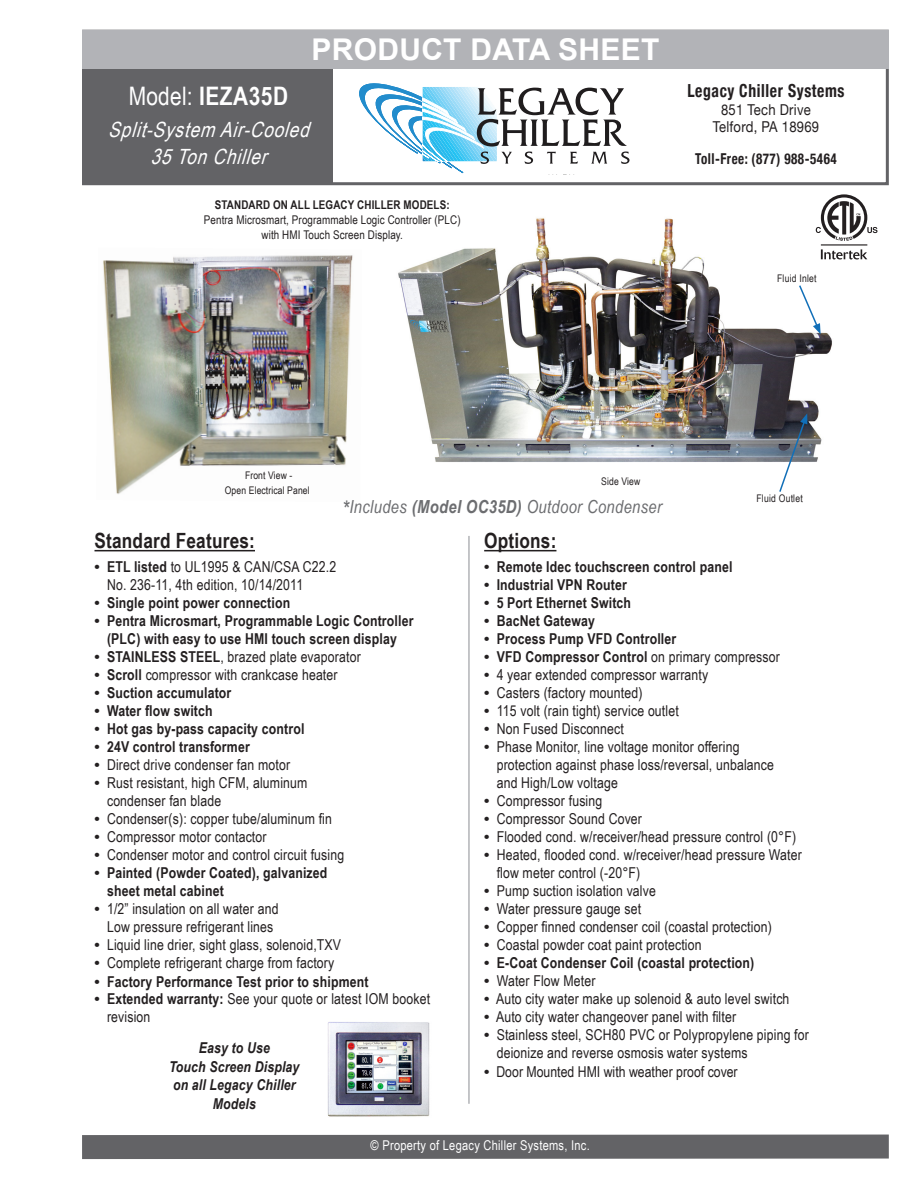
<style>
.page{position:relative;width:918px;height:1188px;background:#fff}
.page>*{position:absolute;margin:0;border:0;box-sizing:border-box;transform-origin:0 0}
.t1{font:700 30px "Arial";letter-spacing:.01em;color:#fff}
.t2{font:700 25.5px "Arial Narrow";letter-spacing:.02em;color:#fff}
.t3{font:italic 21px/27px "Arial Narrow";color:#fff;text-align:center}
.t4{font:700 21px "Arial Narrow";letter-spacing:.01em;color:#231f20}
.t5{font:italic 18px "Arial Narrow";letter-spacing:.02em;color:#6c6d70}
.t6{font:700 condensed 18px "Helvetica Neue";letter-spacing:.04em;color:#231f20;scale:.87 1}
.t7{font:15px/18px "Arial Narrow";letter-spacing:.01em;color:#231f20}
.t8{font:700 15px/18px "Arial Narrow";letter-spacing:.01em;color:#231f20;text-align:center}
.t9{font:italic 700 15px/18.8px "Arial Narrow";letter-spacing:.01em;color:#231f20;text-align:center}
.t10{font:15px "Helvetica Neue";letter-spacing:.02em;color:#231f20;scale:.87 1}
.t11{font:700 condensed 15px "Helvetica Neue";letter-spacing:.04em;color:#231f20;scale:.87 1}
.t12{font:13.5px "Arial Narrow";letter-spacing:.02em;color:#fff}
.t13{font:12px/15px "Arial Narrow";letter-spacing:.01em;color:#231f20;text-align:center}
.t14{font:10.5px/15px "Arial Narrow";letter-spacing:.01em;color:#231f20;text-align:center}
.s1{font-weight:400}
.s2{font-weight:700}
.s3{font-size:22.5px}
.s4{font-family:"Arial";font-weight:700}
.s5{font-family:"Arial"}
</style>
<div class="page">
<img style="left:398px;top:218px;width:444px;height:244px">
<img style="left:103px;top:255px;width:250px;height:239px">
<svg style="left:798px;top:284px;width:23px;height:50px"></svg>
<hr style="left:468px;top:536px;width:2px;height:568px;background:#b2b3b7">
<svg style="left:82px;top:1134px;width:807px;height:26px;background:#6f6f71"></svg>
<hr style="left:94px;top:550px;width:161px;height:1px;background:#231f20">
<hr style="left:484px;top:550px;width:72px;height:1px;background:#231f20">
<div style="left:82px;top:30px;width:807px;height:155px;border:3px solid #636366"></div>
<div style="left:82px;top:60px;width:251px;height:124px;background:#636366"></div>
<div style="left:82px;top:30px;width:807px;height:39px;background:#b2b3b7"></div>
<svg style="left:360px;top:84px;width:269px;height:89px"></svg>
<img style="left:327px;top:1022px;width:103px;height:95px">
<svg style="left:821px;top:249px;width:46px;height:10px"></svg>
<hr style="left:821px;top:244px;width:46px;height:2px;background:#231f20">
<svg style="left:816px;top:194px;width:61px;height:47px"></svg>
<svg style="left:778px;top:413px;width:29px;height:79px"></svg>
<p class="t1" style="left:312px;top:29px;width:349px">PRODUCT DATA SHEET</p>
<p class="t2" style="left:129px;top:77px;width:161px"><span class="s1">Model:</span> IEZA35D</p>
<p class="t3" style="left:108px;top:115px;width:210px">Split-System Air-Cooled<br>35TonChiller</p>
<p class="t13" style="left:204px;top:197px;width:258px"><span class="s2">STANDARD ON ALL LEGACY CHILLER MODELS:<br></span>Pentra Microsmart, Programmable Logic Controller (PLC) with HMI Touch Screen Display.</p>
<p class="t6" style="left:687px;top:76px;width:182px">Legacy Chiller Systems</p>
<p class="t10" style="left:721px;top:99px;width:105px">851 Tech Drive</p>
<p class="t10" style="left:713px;top:116px;width:124px">Telford, PA 18969</p>
<p class="t11" style="left:695px;top:146px;width:164px">Toll-Free: (877) 988-5464</p>
<p class="t14" style="left:777px;top:270px;width:41px">Fluid Inlet</p>
<p class="t14" style="left:225px;top:467px;width:86px">Front View -<br>Open Electrical Panel</p>
<p class="t14" style="left:601px;top:473px;width:40px">Side View</p>
<p class="t5" style="left:342px;top:494px;width:322px"><span class="s3">*</span>Includes <span class="s2">(Model OC35D)</span> Outdoor Condenser</p>
<p class="t14" style="left:756px;top:490px;width:48px">Fluid Outlet</p>
<p class="t4" style="left:94px;top:525px;width:162px">Standard Features:</p>
<p class="t7" style="left:107px;top:558px;width:231px;text-indent:-13px"><span class="s4">•</span> <span class="s2">ETL listed</span> to UL1995 &amp; CAN/CSA C22.2<br>No. 236-11, 4th edition, 10/14/2011</p>
<p class="t8" style="left:94px;top:593px;width:197px"><span class="s5">•</span> Single point power connection</p>
<p class="t8" style="left:94px;top:611px;width:320px"><span class="s5">•</span> Pentra Microsmart, Programmable Logic Controller (PLC) with easy to use HMI touch screen display</p>
<p class="t7" style="left:94px;top:648px;width:268px"><span class="s4">•</span> <span class="s2">STAINLESS STEEL</span>, brazed plate evaporator</p>
<p class="t7" style="left:94px;top:666px;width:245px"><span class="s4">•</span> <span class="s2">Scroll</span> compressor with crankcase heater</p>
<p class="t8" style="left:94px;top:683px;width:138px"><span class="s5">•</span> Suction accumulator</p>
<p class="t8" style="left:94px;top:701px;width:120px"><span class="s5">•</span> Water flow switch</p>
<p class="t8" style="left:94px;top:719px;width:211px"><span class="s5">•</span> Hot gas by-pass capacity control</p>
<p class="t8" style="left:94px;top:737px;width:157px"><span class="s5">•</span> 24V control transformer</p>
<p class="t7" style="left:94px;top:756px;width:197px"><span class="s4">•</span> Direct drive condenser fan motor</p>
<p class="t7" style="left:107px;top:774px;width:202px;text-indent:-13px"><span class="s4">•</span> Rust resistant, high CFM, aluminum condenser fan blade</p>
<p class="t7" style="left:94px;top:810px;width:239px"><span class="s4">•</span> Condenser(s): copper tube/aluminum fin</p>
<p class="t7" style="left:94px;top:828px;width:174px"><span class="s4">•</span> Compressor motor contactor</p>
<p class="t7" style="left:94px;top:846px;width:251px"><span class="s4">•</span> Condenser motor and control circuit fusing</p>
<p class="t8" style="left:107px;top:863px;width:222px;text-align:left;text-indent:-13px"><span class="s5">•</span> Painted (Powder Coated), galvanized sheet metal cabinet</p>
<p class="t7" style="left:94px;top:900px;width:186px;text-align:center"><span class="s4">•</span> 1/2” insulation on all water and<br>Low pressure refrigerant lines</p>
<p class="t7" style="left:94px;top:936px;width:248px"><span class="s4">•</span> Liquid line drier, sight glass, solenoid,TXV</p>
<p class="t7" style="left:94px;top:954px;width:241px"><span class="s4">•</span> Complete refrigerant charge from factory</p>
<p class="t8" style="left:94px;top:972px;width:276px"><span class="s5">•</span> Factory Performance Test prior to shipment</p>
<p class="t7" style="left:107px;top:990px;width:325px;line-height:17.2px;text-indent:-13px"><span class="s4">•</span> <span class="s2">Extended warranty:</span> See your quote or latest IOM booket revision</p>
<p class="t9" style="left:169px;top:1038px;width:132px">Easy to Use<br>Touch Screen Display on all Legacy Chiller<br>Models</p>
<p class="t4" style="left:484px;top:525px;width:74px">Options:</p>
<p class="t8" style="left:484px;top:557px;width:250px"><span class="s5">•</span> Remote Idec touchscreen control panel</p>
<p class="t8" style="left:484px;top:575px;width:144px"><span class="s5">•</span> Industrial VPN Router</p>
<p class="t8" style="left:484px;top:593px;width:148px"><span class="s5">•</span> 5 Port Ethernet Switch</p>
<p class="t8" style="left:484px;top:611px;width:112px"><span class="s5">•</span> BacNet Gateway</p>
<p class="t8" style="left:484px;top:629px;width:194px"><span class="s5">•</span> Process Pump VFD Controller</p>
<p class="t8" style="left:484px;top:647px;width:297px"><span class="s5">•</span> VFD Compressor Control <span class="s1">on primary compressor</span></p>
<p class="t7" style="left:484px;top:666px;width:226px"><span class="s4">•</span> 4 year extended compressor warranty</p>
<p class="t7" style="left:484px;top:684px;width:160px"><span class="s4">•</span> Casters (factory mounted)</p>
<p class="t7" style="left:484px;top:702px;width:196px"><span class="s4">•</span> 115 volt (rain tight) service outlet</p>
<p class="t7" style="left:484px;top:720px;width:141px"><span class="s4">•</span> Non Fused Disconnect</p>
<p class="t7" style="left:497px;top:738px;width:279px;text-indent:-13px"><span class="s4">•</span> Phase Monitor, line voltage monitor offering protection against phase loss/reversal, unbalance and High/Low voltage</p>
<p class="t7" style="left:484px;top:792px;width:120px"><span class="s4">•</span> Compressor fusing</p>
<p class="t7" style="left:484px;top:810px;width:159px"><span class="s4">•</span> Compressor Sound Cover</p>
<p class="t7" style="left:484px;top:828px;width:313px"><span class="s4">•</span> Flooded cond. w/receiver/head pressure control (0°F)</p>
<p class="t7" style="left:497px;top:846px;width:307px;text-indent:-13px"><span class="s4">•</span> Heated, flooded cond. w/receiver/head pressure Water flow meter control (-20°F)</p>
<p class="t7" style="left:484px;top:882px;width:173px"><span class="s4">•</span> Pump suction isolation valve</p>
<p class="t7" style="left:484px;top:900px;width:159px"><span class="s4">•</span> Water pressure gauge set</p>
<p class="t7" style="left:484px;top:918px;width:289px"><span class="s4">•</span> Copper finned condenser coil (coastal protection)</p>
<p class="t7" style="left:484px;top:936px;width:219px"><span class="s4">•</span> Coastal powder coat paint protection</p>
<p class="t8" style="left:484px;top:953px;width:272px"><span class="s5">•</span> E-Coat Condenser Coil (coastal protection)</p>
<p class="t7" style="left:484px;top:972px;width:113px"><span class="s4">•</span> Water Flow Meter</p>
<p class="t7" style="left:484px;top:990px;width:307px"><span class="s4">•</span> Auto city water make up solenoid &amp; auto level switch</p>
<p class="t7" style="left:484px;top:1008px;width:253px"><span class="s4">•</span> Auto city water changeover panel with filter</p>
<p class="t7" style="left:497px;top:1026px;width:314px;text-indent:-13px"><span class="s4">•</span> Stainless steel, SCH80 PVC or Polypropylene piping for deionize and reverse osmosis water systems</p>
<p class="t7" style="left:484px;top:1062px;width:255px"><span class="s4">•</span> Door Mounted HMI with weather proof cover</p>
<p class="t12" style="left:371px;top:1135px;width:221px">© Property of Legacy Chiller Systems, Inc.</p>
</div>
